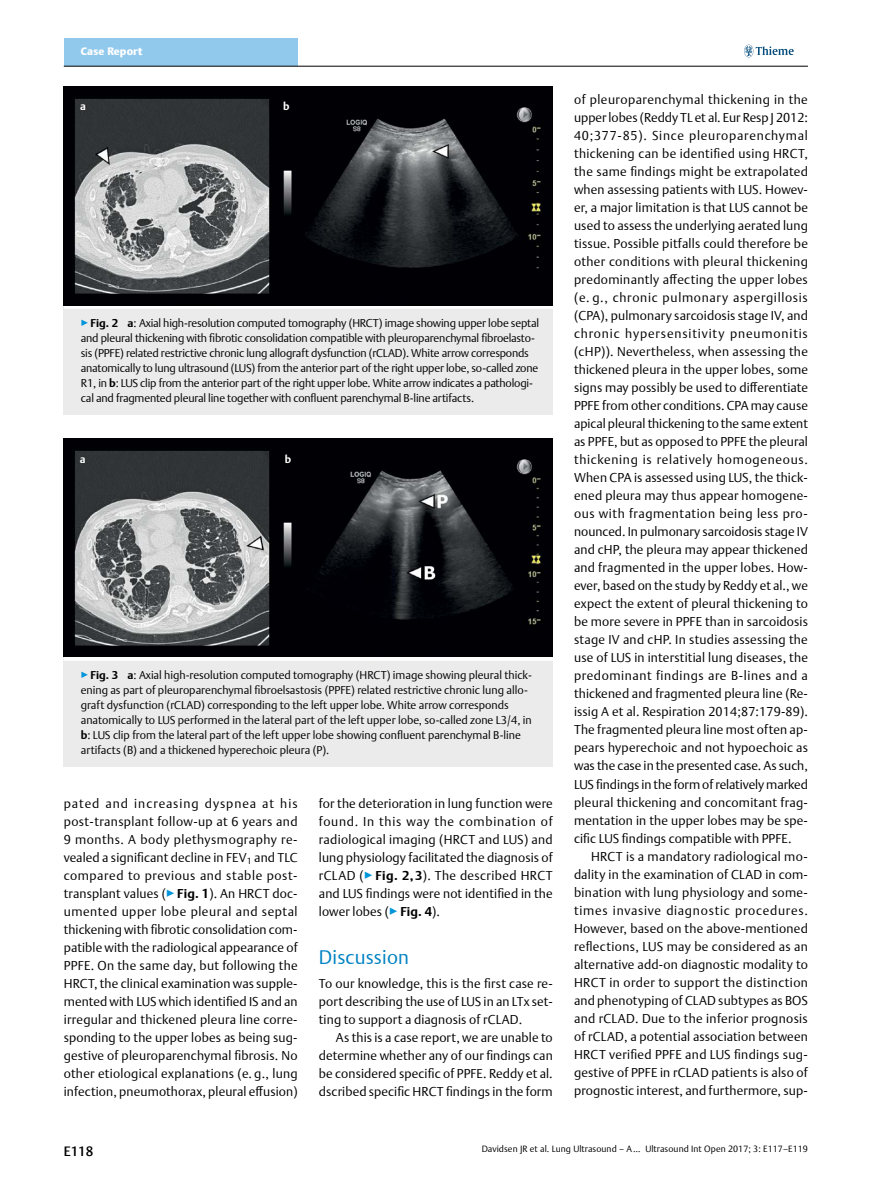
<style>
.page{position:relative;width:893px;height:1191px;background:#fff}
.page>*{position:absolute;margin:0;border:0;box-sizing:border-box;transform-origin:0 0}
.t1{font:300 19.5px "Thieme Argo 2011";letter-spacing:.01em;color:#0083c2}
.t2{font:500 13.5px "Thieme Argo 2011";color:#000}
.t3{font:300 12.75px/18px "Thieme Argo 2011";letter-spacing:.01em;color:#000;text-align:justify}
.t4{font:300 11.25px/15px "Thieme Argo 2011";letter-spacing:-.015em;color:#000}
.t5{font:900 10.8px "Thieme Argo 2011";letter-spacing:.01em;color:#fff}
.t6{font:700 10.8px "Thieme Argo 2011";color:#fff}
.t7{font:300 9px "Thieme Argo 2011";letter-spacing:.01em;color:#000}
.s1{color:#0095da}
.s2{font-weight:700}
</style>
<div class="page">
<div style="left:64px;top:38px;width:234px;height:28px;background:#91c9ed"></div>
<svg style="left:744px;top:45px;width:50px;height:12px"></svg>
<hr style="left:64px;top:66px;width:744px;height:1px;background:#000">
<img style="left:64px;top:438px;width:489px;height:219px">
<div style="left:64px;top:657px;width:489px;height:109px;background:#ebebec"></div>
<hr style="left:64px;top:657px;width:489px;height:4px;background:#fff">
<div style="left:64px;top:305px;width:489px;height:109px;background:#ebebec"></div>
<svg style="left:64px;top:305px;width:489px;height:4px;fill:#fafafa"></svg>
<img style="left:64px;top:86px;width:489px;height:219px">
<p class="t5" style="left:81px;top:44px;width:63px">Case Report</p>
<p class="t6" style="left:80px;top:99px;width:7px">a</p>
<p class="t6" style="left:283px;top:99px;width:8px">b</p>
<p class="t4" style="left:81px;top:315px;width:460px"><span class="s1">▶</span><span class="s2">Fig. 2 a</span>: Axial high-resolution computed tomography (HRCT) image showing upper lobe septal and pleural thickening with fibrotic consolidation compatible with pleuroparenchymal fibroelasto&shy;sis (PPFE) related restrictive chronic lung allograft dysfunction (rCLAD). White arrow corresponds anatomically to lung ultrasound (LUS) from the anterior part of the right upper lobe, so-called zone R1, in <span class="s2">b</span>: LUS clip from the anterior part of the right upper lobe. White arrow indicates a pathologi&shy;cal and fragmented pleural line together with confluent parenchymal B-line artifacts.</p>
<p class="t6" style="left:80px;top:452px;width:7px">a</p>
<p class="t6" style="left:285px;top:452px;width:8px">b</p>
<p class="t4" style="left:81px;top:667px;width:453px"><span class="s1">▶</span><span class="s2">Fig. 3 a</span>: Axial high-resolution computed tomography (HRCT) image showing pleural thick&shy;ening as part of pleuroparenchymal fibroelsastosis (PPFE) related restrictive chronic lung allo&shy;graft dysfunction (rCLAD) corresponding to the left upper lobe. White arrow corresponds anatomically to LUS performed in the lateral part of the left upper lobe, so-called zone L3/4, in <span class="s2">b</span>: LUS clip from the lateral part of the left upper lobe showing confluent parenchymal B-line artifacts (B) and a thickened hyperechoic pleura (P).</p>
<p class="t3" style="left:64px;top:793px;width:235px">pated and increasing dyspnea at his post-transplant follow-up at 6 years and 9 months. A body plethysmography re&shy;vealed a significant decline in FEV<sub>1</sub> and TLC compared to previous and stable post&shy;transplant values (<span class="s1">▶</span><span class="s2">Fig. 1</span>). An HRCT doc&shy;umented upper lobe pleural and septal thickening with fibrotic consolidation com&shy;patible with the radiological appearance of PPFE. On the same day, but following the HRCT, the clinical examination was supple&shy;mented with LUS which identified IS and an irregular and thickened pleura line corre&shy;sponding to the upper lobes as being sug&shy;gestive of pleuroparenchymal fibrosis. No other etiological explanations (e. g., lung infection, pneumothorax, pleural effusion)</p>
<p class="t3" style="left:319px;top:793px;width:235px">for the deterioration in lung function were found. In this way the combination of radiological imaging (HRCT and LUS) and lung physiology facilitated the diagnosis of rCLAD (<span class="s1">▶</span><span class="s2">Fig. 2, 3</span>). The described HRCT and LUS findings were not identified in the lower lobes (<span class="s1">▶</span><span class="s2">Fig. 4</span>).</p>
<h1 class="t1" style="left:319px;top:943px;width:92px">Discussion</h1>
<p class="t3" style="left:319px;top:973px;width:235px">To our knowledge, this is the first case re&shy;port describing the use of LUS in an LTx set&shy;ting to support a diagnosis of rCLAD.</p>
<p class="t3" style="left:319px;top:1027px;width:235px;text-indent:17px">As this is a case report, we are unable to determine whether any of our findings can be considered specific of PPFE. Reddy et al. dscribed specific HRCT findings in the form</p>
<p class="t3" style="left:574px;top:90px;width:235px">of pleuroparenchymal thickening in the upper lobes (Reddy TL et al. Eur Resp J 2012:<br>40;377-85). Since pleuroparenchymal thickening can be identified using HRCT, the same findings might be extrapolated when assessing patients with LUS. Howev&shy;er, a major limitation is that LUS cannot be used to assess the underlying aerated lung tissue. Possible pitfalls could therefore be other conditions with pleural thickening predominantly affecting the upper lobes (e. g., chronic pulmonary aspergillosis (CPA), pulmonary sarcoidosis stage IV, and chronic hypersensitivity pneumonitis (cHP)). Nevertheless, when assessing the thickened pleura in the upper lobes, some signs may possibly be used to differentiate PPFE from other conditions. CPA may cause apical pleural thickening to the same extent as PPFE, but as opposed to PPFE the pleural thickening is relatively homogeneous.<br>When CPA is assessed using LUS, the thick&shy;ened pleura may thus appear homogene&shy;ous with fragmentation being less pro&shy;nounced. In pulmonary sarcoidosis stage IV and cHP, the pleura may appear thickened and fragmented in the upper lobes. How&shy;ever, based on the study by Reddy et al., we expect the extent of pleural thickening to be more severe in PPFE than in sarcoidosis stage IV and cHP. In studies assessing the use of LUS in interstitial lung diseases, the predominant findings are B-lines and a thickened and fragmented pleura line (Re&shy;issig A et al. Respiration 2014;87:179-89).<br>The fragmented pleura line most often ap&shy;pears hyperechoic and not hypoechoic as was the case in the presented case. As such, LUS findings in the form of relatively marked pleural thickening and concomitant frag&shy;mentation in the upper lobes may be spe&shy;cific LUS findings compatible with PPFE.</p>
<p class="t3" style="left:574px;top:846px;width:235px;text-indent:17px">HRCT is a mandatory radiological mo&shy;dality in the examination of CLAD in com&shy;bination with lung physiology and some&shy;times invasive diagnostic procedures.<br>However, based on the above-mentioned reflections, LUS may be considered as an alternative add-on diagnostic modality to HRCT in order to support the distinction and phenotyping of CLAD subtypes as BOS and rCLAD. Due to the inferior prognosis of rCLAD, a potential association between HRCT verified PPFE and LUS findings sug&shy;gestive of PPFE in rCLAD patients is also of prognostic interest, and furthermore, sup-</p>
<p class="t2" style="left:64px;top:1142px;width:31px">E118</p>
<p class="t7" style="left:482px;top:1143px;width:328px">Davidsen JR et al. Lung Ultrasound – A … Ultrasound Int Open 2017; 3: E117–E119</p>
</div>
